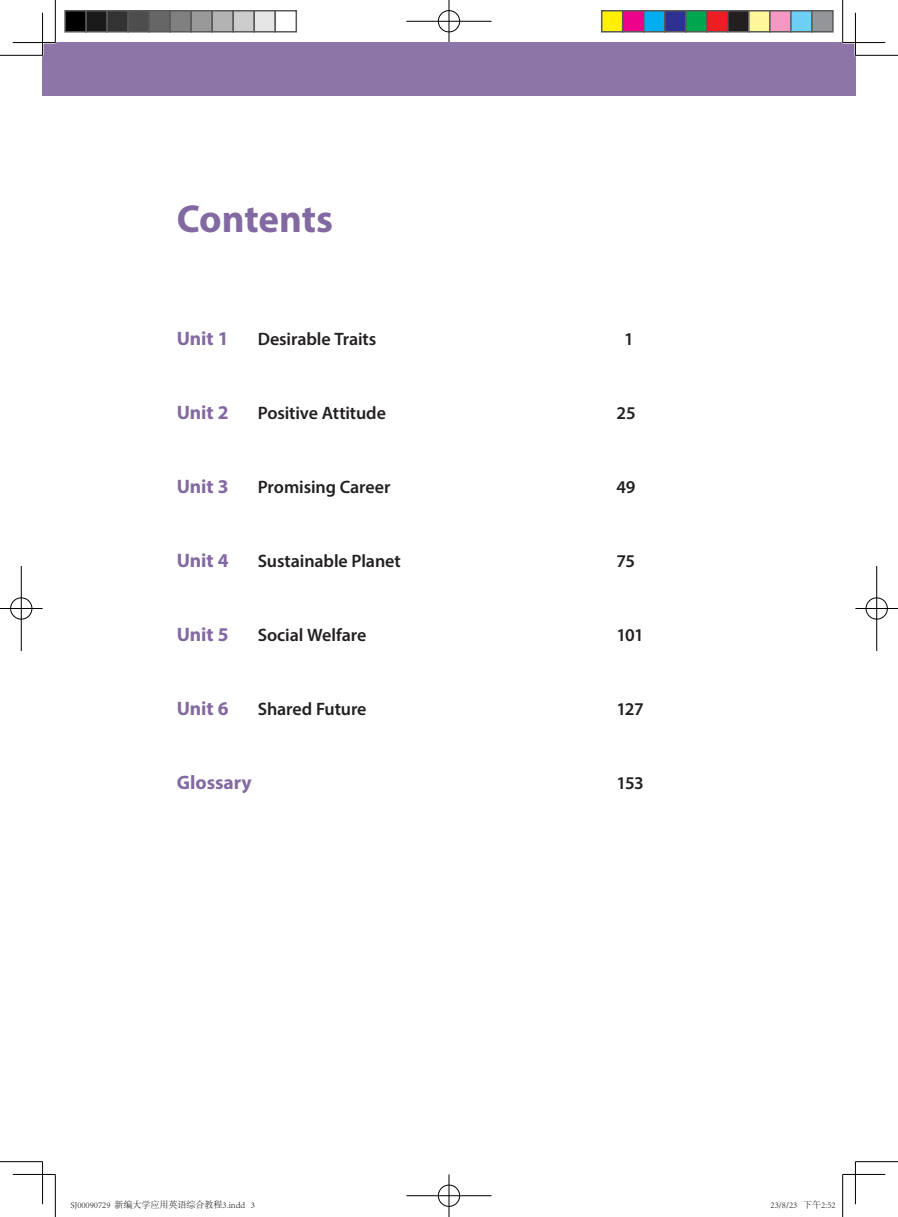
<style>
.page{position:relative;width:898px;height:1217px;background:#fff}
.page>*{position:absolute;margin:0;border:0;box-sizing:border-box;transform-origin:0 0}
.t1{font:700 39px "Myriad Pro";letter-spacing:-.005em;color:#8369a1}
.t2{font:700 19.5px "Myriad Pro";letter-spacing:-.005em;color:#8369a1}
.t3{font:600 18px "Myriad Pro";letter-spacing:-.005em;color:#231f20}
.t4{font:300 9px "Adobe Song Std";color:#000}
</style>
<div class="page">
<div style="left:43px;top:43px;width:812px;height:53px;background:#8d75a8"></div>
<hr style="left:13px;top:41px;width:42px;height:3px;background:#fff">
<hr style="left:842px;top:41px;width:42px;height:3px;background:#fff">
<hr style="left:41px;top:13px;width:3px;height:42px;background:#fff">
<hr style="left:0;top:55px;width:43px;height:1px;background:#000">
<hr style="left:855px;top:55px;width:42px;height:1px;background:#000">
<hr style="left:0;top:1161px;width:43px;height:1px;background:#000">
<hr style="left:855px;top:1161px;width:42px;height:1px;background:#000">
<hr style="left:55px;top:0;width:1px;height:43px;background:#000">
<hr style="left:55px;top:1174px;width:1px;height:42px;background:#000">
<hr style="left:842px;top:0;width:1px;height:43px;background:#000">
<hr style="left:842px;top:1174px;width:1px;height:42px;background:#000">
<hr style="left:13px;top:42px;width:42px;height:1px;background:#000">
<hr style="left:842px;top:42px;width:42px;height:1px;background:#000">
<hr style="left:13px;top:1173px;width:42px;height:1px;background:#000">
<hr style="left:842px;top:1173px;width:42px;height:1px;background:#000">
<hr style="left:42px;top:13px;width:1px;height:42px;background:#000">
<hr style="left:42px;top:1161px;width:1px;height:42px;background:#000">
<hr style="left:854px;top:13px;width:1px;height:42px;background:#000">
<hr style="left:854px;top:1161px;width:1px;height:42px;background:#000">
<div style="left:437px;top:10px;width:23px;height:23px;border:2px solid #fff;border-radius:50%"></div>
<hr style="left:406px;top:20px;width:85px;height:2px;background:#fff">
<hr style="left:448px;top:0;width:2px;height:43px;background:#fff">
<div style="left:438px;top:10px;width:21px;height:22px;border:1px solid #000;border-radius:50%"></div>
<hr style="left:406px;top:21px;width:85px;height:1px;background:#000">
<hr style="left:448px;top:0;width:1px;height:43px;background:#000">
<div style="left:437px;top:1183px;width:23px;height:23px;border:2px solid #fff;border-radius:50%"></div>
<hr style="left:406px;top:1194px;width:85px;height:2px;background:#fff">
<hr style="left:448px;top:1174px;width:2px;height:42px;background:#fff">
<div style="left:438px;top:1184px;width:21px;height:22px;border:1px solid #000;border-radius:50%"></div>
<hr style="left:406px;top:1195px;width:85px;height:1px;background:#000">
<hr style="left:448px;top:1174px;width:1px;height:42px;background:#000">
<div style="left:10px;top:596px;width:23px;height:24px;border:2px solid #fff;border-radius:50%"></div>
<hr style="left:0;top:607px;width:43px;height:2px;background:#fff">
<hr style="left:20px;top:566px;width:2px;height:85px;background:#fff">
<div style="left:10px;top:597px;width:22px;height:22px;border:1px solid #000;border-radius:50%"></div>
<hr style="left:0;top:608px;width:43px;height:1px;background:#000">
<hr style="left:21px;top:566px;width:1px;height:85px;background:#000">
<div style="left:864px;top:596px;width:24px;height:24px;border:2px solid #fff;border-radius:50%"></div>
<hr style="left:855px;top:607px;width:42px;height:2px;background:#fff">
<hr style="left:875px;top:566px;width:2px;height:85px;background:#fff">
<div style="left:865px;top:597px;width:22px;height:22px;border:1px solid #000;border-radius:50%"></div>
<hr style="left:855px;top:608px;width:42px;height:1px;background:#000">
<hr style="left:876px;top:566px;width:1px;height:85px;background:#000">
<div style="left:65px;top:11px;width:21px;height:21px;background:#000"></div>
<div style="left:64px;top:10px;width:23px;height:23px;border:2px solid #595959"></div>
<div style="left:86px;top:11px;width:21px;height:21px;background:#1a1a1a"></div>
<div style="left:85px;top:10px;width:23px;height:23px;border:2px solid #595959"></div>
<div style="left:107px;top:11px;width:21px;height:21px;background:#333"></div>
<div style="left:106px;top:10px;width:23px;height:23px;border:2px solid #595959"></div>
<div style="left:128px;top:11px;width:21px;height:21px;background:#4d4d4d"></div>
<div style="left:127px;top:10px;width:23px;height:23px;border:2px solid #595959"></div>
<div style="left:149px;top:11px;width:21px;height:21px;background:#666"></div>
<div style="left:148px;top:10px;width:23px;height:23px;border:2px solid #595959"></div>
<div style="left:170px;top:11px;width:21px;height:21px;background:#808080"></div>
<div style="left:169px;top:10px;width:23px;height:23px;border:2px solid #595959"></div>
<div style="left:191px;top:11px;width:21px;height:21px;background:#999"></div>
<div style="left:190px;top:10px;width:23px;height:23px;border:2px solid #595959"></div>
<div style="left:212px;top:11px;width:21px;height:21px;background:#b3b3b3"></div>
<div style="left:211px;top:10px;width:23px;height:23px;border:2px solid #595959"></div>
<div style="left:233px;top:11px;width:21px;height:21px;background:#ccc"></div>
<div style="left:232px;top:10px;width:23px;height:23px;border:2px solid #595959"></div>
<div style="left:254px;top:11px;width:21px;height:21px;background:#e6e6e6"></div>
<div style="left:253px;top:10px;width:23px;height:23px;border:2px solid #595959"></div>
<div style="left:274px;top:10px;width:23px;height:23px;border:2px solid #595959"></div>
<div style="left:601px;top:11px;width:21px;height:21px;background:#fff101"></div>
<div style="left:600px;top:10px;width:23px;height:23px;border:2px solid #595959"></div>
<div style="left:622px;top:11px;width:21px;height:21px;background:#ed028c"></div>
<div style="left:621px;top:10px;width:23px;height:23px;border:2px solid #595959"></div>
<div style="left:643px;top:11px;width:21px;height:21px;background:#00aeef"></div>
<div style="left:642px;top:10px;width:23px;height:23px;border:2px solid #595959"></div>
<div style="left:664px;top:11px;width:21px;height:21px;background:#2e3092"></div>
<div style="left:663px;top:10px;width:23px;height:23px;border:2px solid #595959"></div>
<div style="left:685px;top:11px;width:21px;height:21px;background:#00a54f"></div>
<div style="left:684px;top:10px;width:23px;height:23px;border:2px solid #595959"></div>
<div style="left:706px;top:11px;width:21px;height:21px;background:#ee1d23"></div>
<div style="left:705px;top:10px;width:23px;height:23px;border:2px solid #595959"></div>
<div style="left:727px;top:11px;width:21px;height:21px;background:#231f20"></div>
<div style="left:726px;top:10px;width:23px;height:23px;border:2px solid #595959"></div>
<div style="left:748px;top:11px;width:21px;height:21px;background:#fff79a"></div>
<div style="left:747px;top:10px;width:23px;height:23px;border:2px solid #595959"></div>
<div style="left:769px;top:11px;width:21px;height:21px;background:#f499c2"></div>
<div style="left:768px;top:10px;width:23px;height:23px;border:2px solid #595959"></div>
<div style="left:790px;top:11px;width:21px;height:21px;background:#6bcff6"></div>
<div style="left:789px;top:10px;width:23px;height:23px;border:2px solid #595959"></div>
<div style="left:811px;top:11px;width:21px;height:21px;background:#939598"></div>
<div style="left:810px;top:10px;width:23px;height:23px;border:2px solid #595959"></div>
<h1 class="t1" style="left:177px;top:193px;width:158px">Contents</h1>
<p class="t2" style="left:177px;top:325px;width:53px">Unit 1</p>
<p class="t3" style="left:258px;top:327px;width:120px">Desirable Traits</p>
<p class="t3" style="left:623px;top:327px;width:11px">1</p>
<p class="t2" style="left:177px;top:399px;width:53px">Unit 2</p>
<p class="t3" style="left:258px;top:401px;width:130px">Positive Attitude</p>
<p class="t3" style="left:616px;top:401px;width:21px">25</p>
<p class="t2" style="left:177px;top:473px;width:53px">Unit 3</p>
<p class="t3" style="left:258px;top:475px;width:134px">Promising Career</p>
<p class="t3" style="left:616px;top:475px;width:20px">49</p>
<p class="t2" style="left:177px;top:547px;width:53px">Unit 4</p>
<p class="t3" style="left:258px;top:549px;width:144px">Sustainable Planet</p>
<p class="t3" style="left:616px;top:549px;width:20px">75</p>
<p class="t2" style="left:177px;top:621px;width:53px">Unit 5</p>
<p class="t3" style="left:258px;top:623px;width:110px">Social Welfare</p>
<p class="t3" style="left:616px;top:623px;width:29px">101</p>
<p class="t2" style="left:177px;top:695px;width:53px">Unit 6</p>
<p class="t3" style="left:258px;top:697px;width:110px">Shared Future</p>
<p class="t3" style="left:616px;top:697px;width:29px">127</p>
<p class="t2" style="left:177px;top:769px;width:77px">Glossary</p>
<p class="t3" style="left:616px;top:771px;width:29px">153</p>
<p class="t4" style="left:70px;top:1199px;width:186px">SJ00090729 新编大学应用英语综合教程3.indd 3</p>
<p class="t4" style="left:770px;top:1199px;width:67px">23/8/23 下午2:52</p>
</div>
